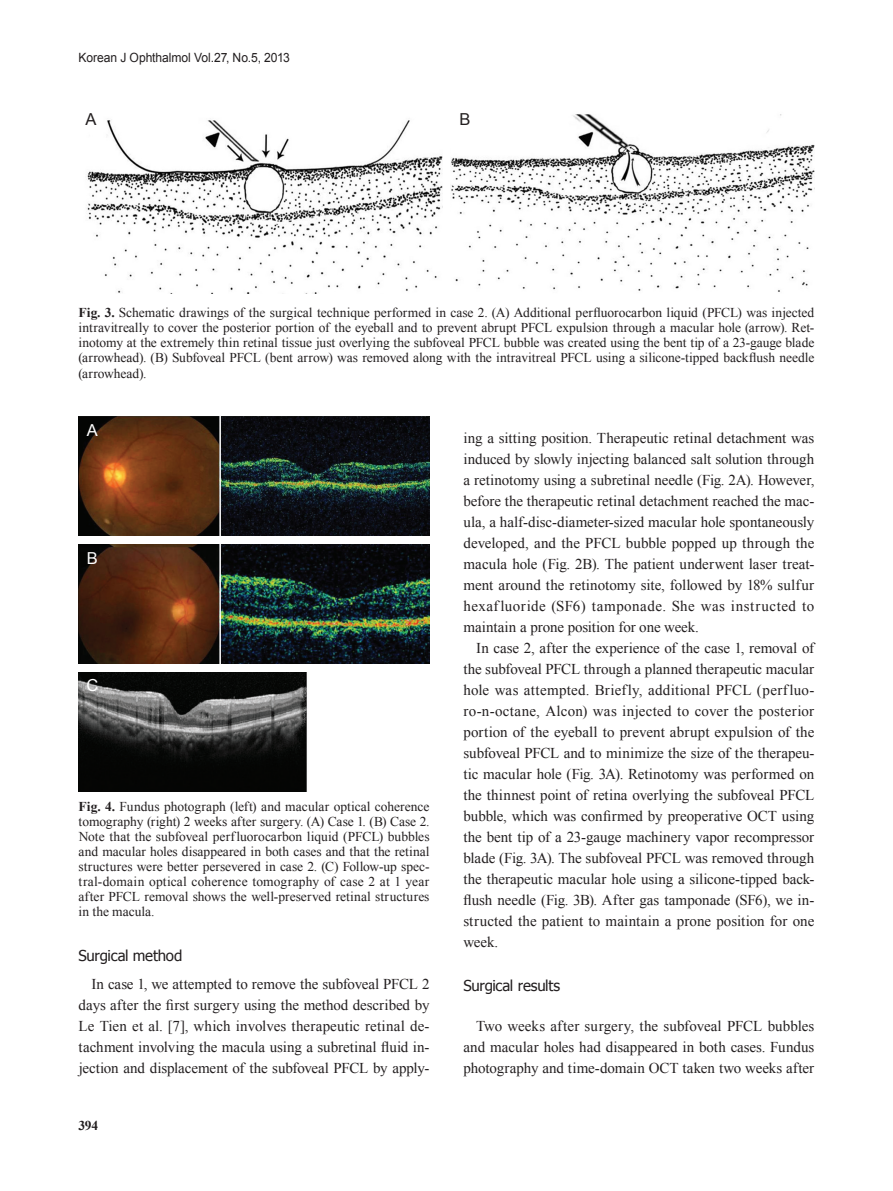
<style>
.page{position:relative;width:893px;height:1191px;background:#fff}
.page>*{position:absolute;margin:0;border:0;box-sizing:border-box;transform-origin:0 0}
.fig_AB{font:16.5px "Arial";color:#fff}
.fig_AB-2{font:16.5px "Arial";color:#231f20}
.본문{font:15px/21px "Times New Roman";color:#231f20;text-align:justify}
.제목2{font:15px "Tahoma";letter-spacing:-.015em;color:#231f20}
.Fig_설명{font:13.5px/15px "Times New Roman";color:#231f20;text-align:justify}
.t1{font:700 13.5px "Times New Roman";color:#231f20}
.t2{font:12.75px "Arial";letter-spacing:-.005em;color:#231f20;scale:.95 1}
.s1{font-weight:700}
</style>
<div class="page">
<img style="left:87px;top:120px;width:355px;height:173px">
<img style="left:451px;top:114px;width:363px;height:178px">
<img style="left:79px;top:417px;width:350px;height:119px">
<img style="left:79px;top:544px;width:350px;height:119px">
<img style="left:79px;top:672px;width:228px;height:119px">
<hr style="left:219px;top:415px;width:2px;height:249px;background:#fff">
<p class="t2" style="left:79px;top:49px;width:224px">Korean J Ophthalmol Vol.27, No.5, 2013</p>
<p class="fig_AB-2" style="left:85px;top:109px;width:13px">A</p>
<p class="fig_AB-2" style="left:459px;top:109px;width:13px">B</p>
<p class="Fig_설명" style="left:79px;top:305px;width:737px"><span class="s1">Fig. 3.</span> Schematic drawings of the surgical technique performed in case 2. (A) Additional perfluorocarbon liquid (PFCL) was injected intravitreally to cover the posterior portion of the eyeball and to prevent abrupt PFCL expulsion through a macular hole (arrow). Ret&shy;inotomy at the extremely thin retinal tissue just overlying the subfoveal PFCL bubble was created using the bent tip of a 23-gauge blade (arrowhead). (B) Subfoveal PFCL (bent arrow) was removed along with the intravitreal PFCL using a silicone-tipped backflush needle (arrowhead).</p>
<p class="fig_AB" style="left:87px;top:419px;width:13px">A</p>
<p class="fig_AB" style="left:87px;top:547px;width:13px">B</p>
<p class="fig_AB" style="left:87px;top:674px;width:13px">C</p>
<p class="Fig_설명" style="left:79px;top:798px;width:353px"><span class="s1">Fig. 4.</span> Fundus photograph (left) and macular optical coherence tomography (right) 2 weeks after surgery. (A) Case 1. (B) Case 2.<br>Note that the subfoveal perfluorocarbon liquid (PFCL) bubbles and macular holes disappeared in both cases and that the retinal structures were better persevered in case 2. (C) Follow-up spec&shy;tral-domain optical coherence tomography of case 2 at 1 year after PFCL removal shows the well-preserved retinal structures in the macula.</p>
<p class="제목2" style="left:79px;top:945px;width:105px">Surgical method</p>
<p class="본문" style="left:79px;top:973px;width:353px;text-indent:13px">In case 1, we attempted to remove the subfoveal PFCL 2 days after the first surgery using the method described by Le Tien et al. [7], which involves therapeutic retinal de&shy;tachment involving the macula using a subretinal fluid in&shy;jection and displacement of the subfoveal PFCL by apply-</p>
<p class="t1" style="left:79px;top:1116px;width:21px">394</p>
<p class="본문" style="left:463px;top:427px;width:353px">ing a sitting position. Therapeutic retinal detachment was induced by slowly injecting balanced salt solution through a retinotomy using a subretinal needle (Fig. 2A). However, before the therapeutic retinal detachment reached the mac&shy;ula, a half-disc-diameter-sized macular hole spontaneously developed, and the PFCL bubble popped up through the macula hole (Fig. 2B). The patient underwent laser treat&shy;ment around the retinotomy site, followed by 18% sulfur hexafluoride (SF6) tamponade. She was instructed to maintain a prone position for one week.</p>
<p class="본문" style="left:463px;top:637px;width:353px;text-indent:13px">In case 2, after the experience of the case 1, removal of the subfoveal PFCL through a planned therapeutic macular hole was attempted. Briefly, additional PFCL (perfluo&shy;ro-n-octane, Alcon) was injected to cover the posterior portion of the eyeball to prevent abrupt expulsion of the subfoveal PFCL and to minimize the size of the therapeu&shy;tic macular hole (Fig. 3A). Retinotomy was performed on the thinnest point of retina overlying the subfoveal PFCL bubble, which was confirmed by preoperative OCT using the bent tip of a 23-gauge machinery vapor recompressor blade (Fig. 3A). The subfoveal PFCL was removed through the therapeutic macular hole using a silicone-tipped back&shy;flush needle (Fig. 3B). After gas tamponade (SF6), we in&shy;structed the patient to maintain a prone position for one week.</p>
<p class="제목2" style="left:463px;top:975px;width:98px">Surgical results</p>
<p class="본문" style="left:463px;top:1015px;width:353px;text-indent:13px">Two weeks after surgery, the subfoveal PFCL bubbles and macular holes had disappeared in both cases. Fundus photography and time-domain OCT taken two weeks after</p>
</div>
